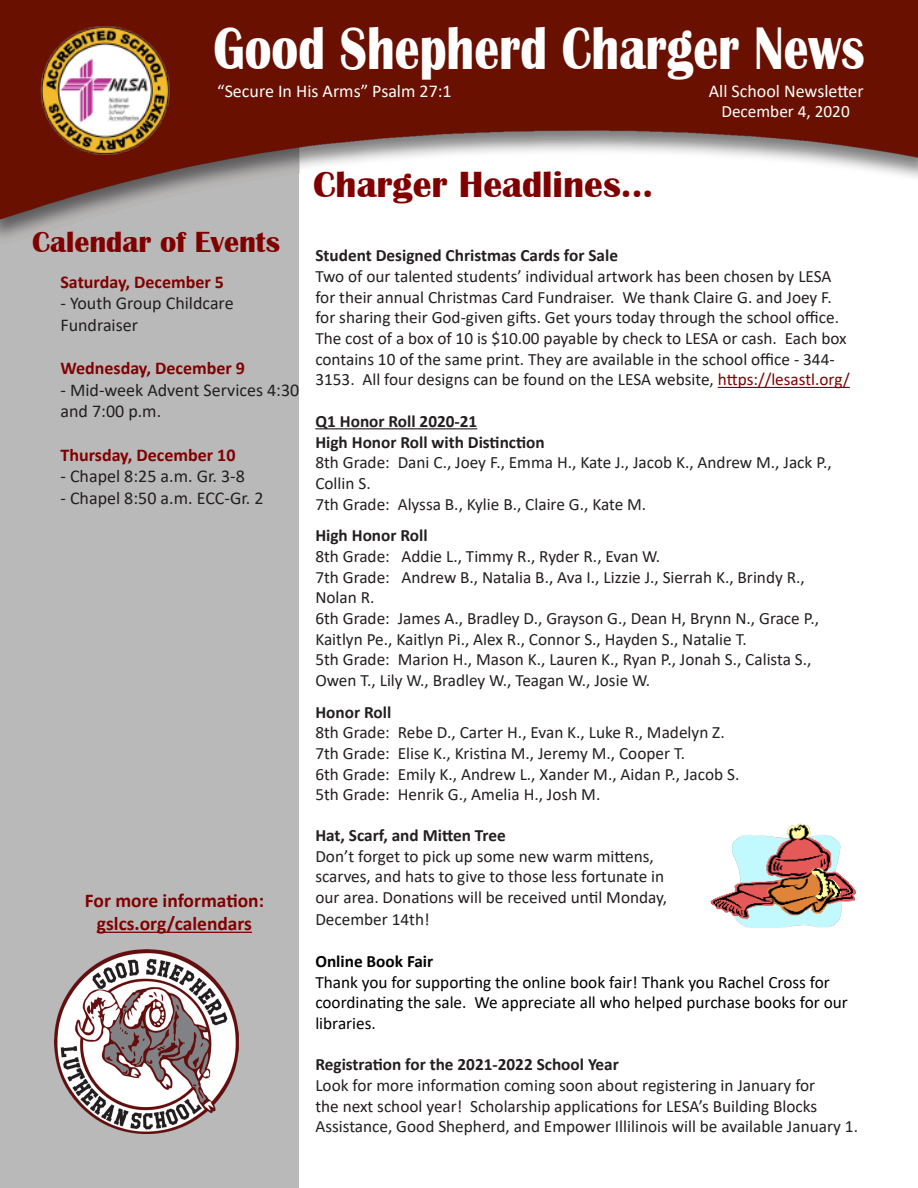
<style>
.page{position:relative;width:918px;height:1188px;background:#fff}
.page>*{position:absolute;margin:0;border:0;box-sizing:border-box;transform-origin:0 0}
.t1{font:700 61.8px "Britannic";color:#fff;scale:.8 1}
.t2{font:700 37.5px "Britannic";color:#800000}
.t3{font:700 30px "Britannic";color:#800000}
.t4{font:700 19.5px "Calibri";color:#800000}
.t5{font:18px/21.6px "Calibri";color:#231f20}
.t6{font:700 18px "Calibri";color:#800000}
.t7{font:18px "Calibri";color:#fff}
.t8{font:17.25px/20.7px "Calibri";color:#231f20}
.t9{font:700 17.25px "Calibri";color:#231f20}
.t10{font:17.25px/20.7px "Calibri";color:#000}
.t11{font:17.25px "Calibri";color:#fff}
.t12{font:700 17.25px "Calibri";color:#000}
.s1{color:#800000}
</style>
<div class="page">
<img style="left:0;top:1px;width:918px;height:1187px">
<img style="left:40px;top:25px;width:132px;height:129px">
<hr style="left:718px;top:387px;width:132px;height:1px;background:#800000">
<hr style="left:315px;top:428px;width:162px;height:1px;background:#231f20">
<hr style="left:97px;top:932px;width:155px;height:1px;background:#800000">
<img style="left:54px;top:949px;width:185px;height:185px">
<img style="left:711px;top:824px;width:144px;height:103px">
<p class="t1" style="left:214px;top:13px;width:815px">Good Shepherd Charger News</p>
<p class="t11" style="left:721px;top:99px;width:130px">December 4, 2020</p>
<p class="t7" style="left:709px;top:79px;width:156px">All School Newsletter</p>
<p class="t7" style="left:217px;top:79px;width:236px">“Secure In His Arms” Psalm 27:1</p>
<p class="t3" style="left:32px;top:225px;width:249px">Calendar of Events</p>
<p class="t6" style="left:60px;top:269px;width:165px">Saturday, December 5</p>
<p class="t5" style="left:60px;top:292px;width:175px">- Youth Group Childcare<br>Fundraiser</p>
<p class="t6" style="left:60px;top:356px;width:186px">Wednesday, December 9</p>
<p class="t5" style="left:60px;top:379px;width:240px">- Mid-week Advent Services 4:30 and 7:00 p.m.</p>
<p class="t6" style="left:60px;top:442px;width:176px">Thursday, December 10</p>
<p class="t5" style="left:60px;top:465px;width:186px">- Chapel 8:25 a.m. Gr. 3-8</p>
<p class="t5" style="left:60px;top:487px;width:205px">- Chapel 8:50 a.m. ECC-Gr. 2</p>
<p class="t4" style="left:85px;top:886px;width:181px">For more information:</p>
<p class="t4" style="left:97px;top:910px;width:157px">gslcs.org/calendars</p>
<p class="t2" style="left:313px;top:163px;width:341px">Charger Headlines...</p>
<p class="t9" style="left:315px;top:243px;width:304px">Student Designed Christmas Cards for Sale</p>
<p class="t8" style="left:315px;top:265px;width:536px">Two of our talented students’ individual artwork has been chosen by LESA for their annual Christmas Card Fundraiser. We thank Claire G. and Joey F. for sharing their God-given gifts. Get yours today through the school office.<br>The cost of a box of 10 is $10.00 payable by check to LESA or cash. Each box contains 10 of the same print. They are available in the school office - 344- 3153. All four designs can be found on the LESA website, <span class="s1">https://lesastl.org/</span></p>
<p class="t9" style="left:315px;top:409px;width:164px">Q1 Honor Roll 2020-21</p>
<p class="t9" style="left:315px;top:430px;width:231px">High Honor Roll with Distinction</p>
<p class="t8" style="left:315px;top:452px;width:518px">8th Grade: Dani C., Joey F., Emma H., Kate J., Jacob K., Andrew M., Jack P.,<br>Collin S.</p>
<p class="t8" style="left:315px;top:493px;width:332px">7th Grade: Alyssa B., Kylie B., Claire G., Kate M.</p>
<p class="t9" style="left:315px;top:523px;width:114px">High Honor Roll</p>
<p class="t8" style="left:315px;top:545px;width:346px">8th Grade: Addie L., Timmy R., Ryder R., Evan W.</p>
<p class="t8" style="left:315px;top:566px;width:491px">7th Grade: Andrew B., Natalia B., Ava I., Lizzie J., Sierrah K., Brindy R.,<br>Nolan R.</p>
<p class="t8" style="left:315px;top:607px;width:505px">6th Grade: James A., Bradley D., Grayson G., Dean H, Brynn N., Grace P.,<br>Kaitlyn Pe., Kaitlyn Pi., Alex R., Connor S., Hayden S., Natalie T.</p>
<p class="t8" style="left:315px;top:649px;width:498px">5th Grade: Marion H., Mason K., Lauren K., Ryan P., Jonah S., Calista S.,</p>
<p class="t8" style="left:315px;top:670px;width:336px">Owen T., Lily W., Bradley W., Teagan W., Josie W.</p>
<p class="t9" style="left:315px;top:700px;width:77px">Honor Roll</p>
<p class="t8" style="left:315px;top:722px;width:411px">8th Grade: Rebe D., Carter H., Evan K., Luke R., Madelyn Z.</p>
<p class="t8" style="left:315px;top:742px;width:371px">7th Grade: Elise K., Kristina M., Jeremy M., Cooper T.</p>
<p class="t8" style="left:315px;top:763px;width:426px">6th Grade: Emily K., Andrew L., Xander M., Aidan P., Jacob S.</p>
<p class="t8" style="left:315px;top:784px;width:287px">5th Grade: Henrik G., Amelia H., Josh M.</p>
<p class="t9" style="left:315px;top:823px;width:192px">Hat, Scarf, and Mitten Tree</p>
<p class="t8" style="left:315px;top:845px;width:353px">Don’t forget to pick up some new warm mittens, scarves, and hats to give to those less fortunate in our area. Donations will be received until Monday, December 14th!</p>
<p class="t12" style="left:315px;top:949px;width:119px">Online Book Fair</p>
<p class="t10" style="left:315px;top:971px;width:534px">Thank you for supporting the online book fair! Thank you Rachel Cross for coordinating the sale. We appreciate all who helped purchase books for our libraries.</p>
<p class="t9" style="left:315px;top:1052px;width:305px">Registration for the 2021-2022 School Year</p>
<p class="t8" style="left:315px;top:1075px;width:544px">Look for more information coming soon about registering in January for<br>the next school year! Scholarship applications for LESA’s Building Blocks<br>Assistance, Good Shepherd, and Empower Illilinois will be available January 1.</p>
</div>
